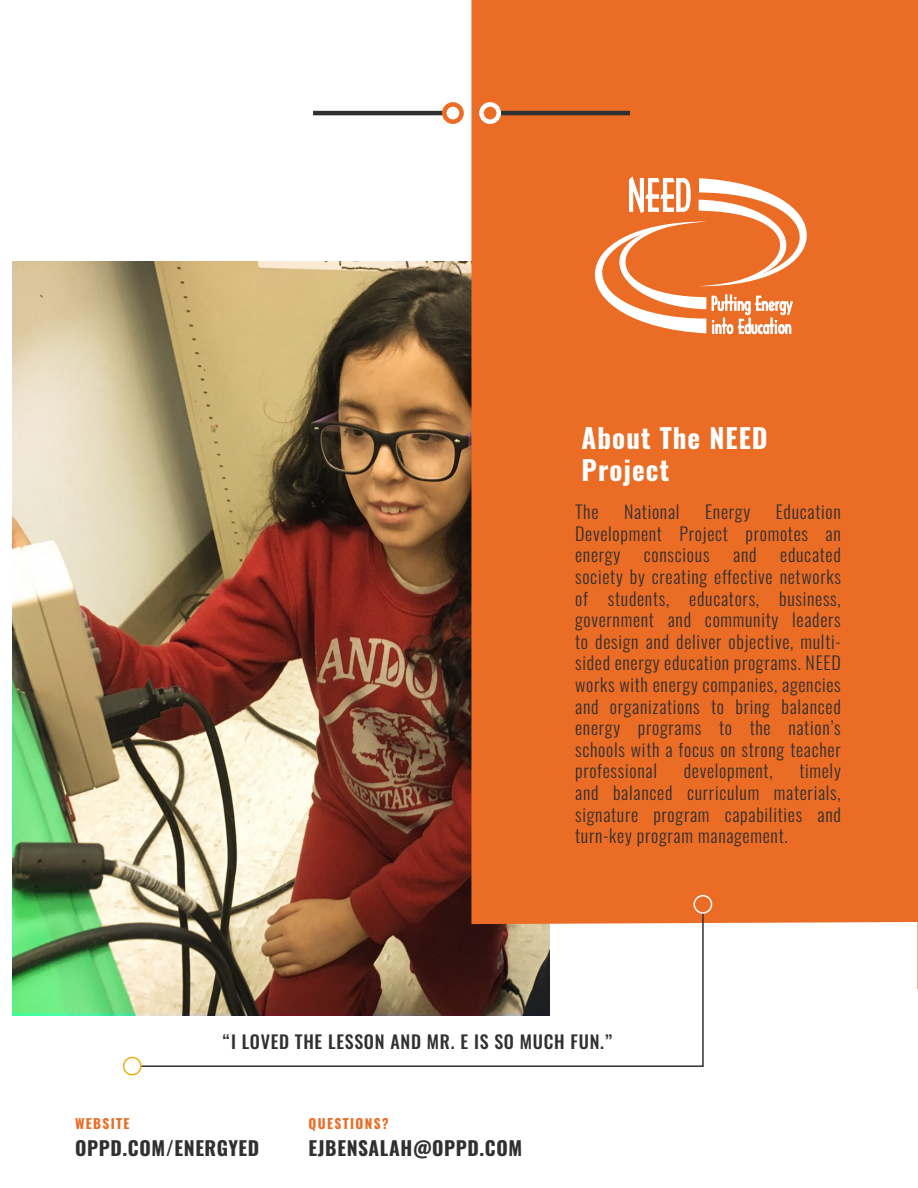
<style>
.page{position:relative;width:918px;height:1188px;background:#fff}
.page>*{position:absolute;margin:0;border:0;box-sizing:border-box;transform-origin:0 0}
.t1{font:700 27px/32.4px "Oswald";letter-spacing:.04em;color:#fff}
.t2{font:700 19.5px "Oswald";letter-spacing:.03em;color:#312f30}
.t3{font:300 18px/21.6px "Oswald";letter-spacing:.04em;color:#312f30;text-align:justify}
.t4{font:500 18px "Oswald";letter-spacing:.04em;color:#312f30}
.t5{font:700 13.5px "Oswald";letter-spacing:.1em;color:#eb6c26}
</style>
<div class="page">
<img style="left:13px;top:261px;width:458px;height:752px">
<div style="left:471px;top:0;width:447px;height:989px;background:#eb6c25"></div>
<hr style="left:313px;top:111px;width:131px;height:4px;background:#312f30">
<div style="left:442px;top:102px;width:22px;height:22px;border:4px solid #eb6c25;border-radius:50%"></div>
<hr style="left:500px;top:111px;width:130px;height:4px;background:#312f30">
<div style="left:479px;top:102px;width:22px;height:22px;border:4px solid #fff;border-radius:50%"></div>
<svg style="left:140px;top:911px;width:564px;height:156px"></svg>
<div style="left:694px;top:895px;width:18px;height:19px;border:2px solid #fff;border-radius:50%"></div>
<div style="left:123px;top:1057px;width:19px;height:19px;border:2px solid #eab116;border-radius:50%"></div>
<svg style="left:573px;top:177px;width:270px;height:157px"></svg>
<h1 class="t1" style="left:582px;top:423px;width:188px">About The NEED<br>Project</h1>
<p class="t3" style="left:575px;top:499px;width:25px">The</p>
<p class="t3" style="left:624px;top:499px;width:57px">National</p>
<p class="t3" style="left:705px;top:499px;width:47px">Energy</p>
<p class="t3" style="left:575px;top:499px;width:267px;text-indent:201px">Education Development Project promotes an energy</p>
<p class="t3" style="left:575px;top:542px;width:267px;text-indent:205px">educated society by creating effective networks of students, educators, business, government and community leaders to design and deliver objective, multi&shy;sided energy education programs. NEED works with energy companies, agencies and organizations to bring balanced energy programs to the nation’s schools with a focus on strong teacher professional</p>
<p class="t3" style="left:644px;top:542px;width:67px">conscious</p>
<p class="t3" style="left:733px;top:542px;width:25px">and</p>
<p class="t3" style="left:575px;top:758px;width:267px;text-indent:224px">timely and balanced curriculum materials, signature program capabilities and turn-key program management.</p>
<p class="t3" style="left:684px;top:758px;width:90px">development,</p>
<p class="t4" style="left:223px;top:1033px;width:391px">“I LOVED THE LESSON AND MR. E IS SO MUCH FUN.”</p>
<p class="t5" style="left:75px;top:1117px;width:56px">WEBSITE</p>
<p class="t2" style="left:75px;top:1138px;width:186px">OPPD.COM/ENERGYED</p>
<p class="t5" style="left:309px;top:1117px;width:82px">QUESTIONS?</p>
<p class="t2" style="left:309px;top:1138px;width:215px">EJBENSALAH@OPPD.COM</p>
</div>
